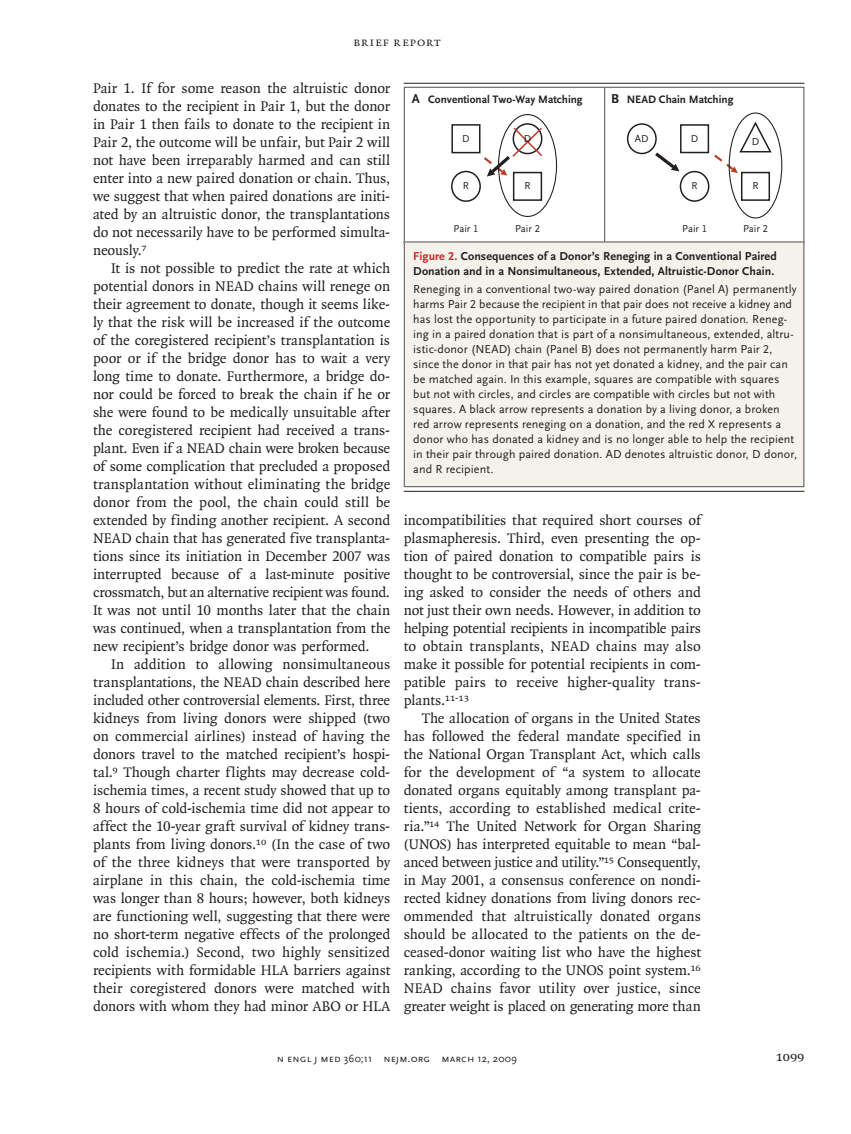
<style>
.page{position:relative;width:851px;height:1134px;background:#fff}
.page>*{position:absolute;margin:0;border:0;box-sizing:border-box;transform-origin:0 0}
.t1{font:15px/18px "OTNEJM Quadraat";letter-spacing:-.005em;color:#231f20;text-align:justify}
.t2{font:14.25px "OTNEJM Quadraat Cap";color:#231f20}
.t3{font:12.75px "OTNEJM Quadraat Small Cap";letter-spacing:.05em;color:#231f20}
.t4{font:12px/15px "OTNEJM Scala Sans LF";letter-spacing:.01em;color:#231f20}
.t5{font:700 12px/15px "OTNEJM Scala Sans LF";letter-spacing:.005em;color:#231f20}
.t6{font:700 11.25px "OTNEJM Scala Sans LF";color:#231f20}
.t7{font:10.8px "OTNEJM Scala Sans LF Cap";letter-spacing:.01em;color:#231f20}
.t8{font:10.5px/14.7px "OTNEJM Scala Sans LF";color:#231f20}
.t9{font:700 10.5px/11.2px "OTNEJM Scala Sans LF";color:#231f20;text-align:center}
.t10{font:9px/15.6px "OTNEJM Scala Sans LF";color:#231f20}
.s1{font-size:13.5px}
.s2{color:#d1232a}
.s3{font-family:"OTNEJM Scala Sans OSF"}
</style>
<div class="page">
<hr style="left:404px;top:83px;width:400px;height:1px;background:#231f20">
<hr style="left:604px;top:87px;width:1px;height:156px;background:#636366">
<svg style="left:451px;top:122px;width:93px;height:81px"></svg>
<div style="left:627px;top:123px;width:29px;height:31px;border:2px solid #231f20;border-radius:50%"></div>
<svg style="left:651px;top:121px;width:121px;height:82px"></svg>
<div style="left:728px;top:113px;width:54px;height:106px;border:1px solid #231f20;border-radius:50%"></div>
<div style="left:404px;top:87px;width:400px;height:157px;border:1px solid #636366"></div>
<div style="left:404px;top:242px;width:399px;height:245px;background:#f5f1eb"></div>
<hr style="left:404px;top:486px;width:400px;height:1px;background:#636366">
<hr style="left:404px;top:241px;width:400px;height:2px;background:#636366">
<hr style="left:404px;top:243px;width:1px;height:243px;background:#636366">
<hr style="left:803px;top:243px;width:1px;height:243px;background:#636366">
<hr style="left:404px;top:491px;width:400px;height:1px;background:#231f20">
<p class="t3" style="left:353px;top:35px;width:89px">brief report</p>
<p class="t1" style="left:93px;top:79px;width:299px">Pair 1. If for some reason the altruistic donor donates to the recipient in Pair 1, but the donor in Pair 1 then fails to donate to the recipient in Pair 2, the outcome will be unfair, but Pair 2 will not have been irreparably harmed and can still enter into a new paired donation or chain. Thus, we suggest that when paired donations are initi&shy;ated by an altruistic donor, the transplantations do not necessarily have to be performed simulta&shy;neously.<sup>7</sup></p>
<p class="t1" style="left:93px;top:259px;width:299px;text-indent:18px">It is not possible to predict the rate at which potential donors in NEAD chains will renege on their agreement to donate, though it seems like&shy;ly that the risk will be increased if the outcome of the coregistered recipient’s transplantation is poor or if the bridge donor has to wait a very long time to donate. Furthermore, a bridge do&shy;nor could be forced to break the chain if he or she were found to be medically unsuitable after the coregistered recipient had received a trans&shy;plant. Even if a NEAD chain were broken because of some complication that precluded a proposed transplantation without eliminating the bridge donor from the pool, the chain could still be extended by finding another recipient. A second NEAD chain that has generated five transplanta&shy;tions since its initiation in December 2007 was interrupted because of a last-minute positive crossmatch, but an alternative recipient was found.<br>It was not until 10 months later that the chain was continued, when a transplantation from the new recipient’s bridge donor was performed.</p>
<p class="t1" style="left:93px;top:655px;width:299px;text-indent:18px">In addition to allowing nonsimultaneous transplantations, the NEAD chain described here included other controversial elements. First, three kidneys from living donors were shipped (two on commercial airlines) instead of having the donors travel to the matched recipient’s hospi&shy;tal.<sup>9</sup> Though charter flights may decrease cold&shy;ischemia times, a recent study showed that up to 8 hours of cold-ischemia time did not appear to affect the 10-year graft survival of kidney trans&shy;plants from living donors.<sup>10</sup> (In the case of two of the three kidneys that were transported by airplane in this chain, the cold-ischemia time was longer than 8 hours; however, both kidneys are functioning well, suggesting that there were no short-term negative effects of the prolonged cold ischemia.) Second, two highly sensitized recipients with formidable HLA barriers against their coregistered donors were matched with donors with whom they had minor ABO or HLA</p>
<p class="t6" style="left:412px;top:94px;width:172px"><span class="s1">A</span> Conventional Two-Way Matching</p>
<p class="t6" style="left:611px;top:94px;width:124px"><span class="s1">B</span> NEAD Chain Matching</p>
<p class="t8" style="left:462px;top:131px;width:9px">D</p>
<p class="t8" style="left:523px;top:131px;width:9px">D</p>
<p class="t8" style="left:463px;top:179px;width:8px">R</p>
<p class="t8" style="left:524px;top:179px;width:8px">R</p>
<p class="t8" style="left:635px;top:131px;width:15px">AD</p>
<p class="t8" style="left:690px;top:131px;width:9px">D</p>
<p class="t8" style="left:751px;top:134px;width:9px">D</p>
<p class="t8" style="left:691px;top:179px;width:8px">R</p>
<p class="t8" style="left:752px;top:179px;width:8px">R</p>
<p class="t8" style="left:453px;top:222px;width:26px">Pair 1</p>
<p class="t8" style="left:515px;top:222px;width:26px">Pair 2</p>
<p class="t8" style="left:682px;top:222px;width:26px">Pair 1</p>
<p class="t8" style="left:743px;top:222px;width:26px">Pair 2</p>
<p class="t5" style="left:413px;top:249px;width:365px"><span class="s2">Figure 2.</span> Consequences of a Donor’s Reneging in a Conventional Paired<br>Donation and in a Nonsimultaneous, Extended, Altruistic-Donor Chain.</p>
<p class="t4" style="left:413px;top:282px;width:385px">Reneging in a conventional two-way paired donation (Panel A) permanently harms Pair 2 because the recipient in that pair does not receive a kidney and has lost the opportunity to participate in a future paired donation. Reneg&shy;ing in a paired donation that is part of a nonsimultaneous, extended, altru&shy;istic-donor (NEAD) chain (Panel B) does not permanently harm Pair 2, since the donor in that pair has not yet donated a kidney, and the pair can be matched again. In this example, squares are compatible with squares but not with circles, and circles are compatible with circles but not with squares. A black arrow represents a donation by a living donor, a broken red arrow represents reneging on a donation, and the red X represents a donor who has donated a kidney and is no longer able to help the recipient in their pair through paired donation. AD denotes altruistic donor, D donor, and R recipient.</p>
<p class="t8" style="left:519px;top:280px;width:71px;line-height:15.8px">AUTHOR: Rees<br>FIGURE: 2 of 3</p>
<p class="t10" style="left:676px;top:280px;width:32px">RETAKE</p>
<p class="t10" style="left:729px;top:282px;width:16px;line-height:12.8px">1st<br>2nd</p>
<p class="t10" style="left:484px;top:286px;width:18px">ICM</p>
<p class="t10" style="left:484px;top:316px;width:23px">CASE<br>EMail</p>
<p class="t10" style="left:484px;top:300px;width:25px">REG F</p>
<p class="t10" style="left:687px;top:317px;width:30px">Revised</p>
<p class="t8" style="left:650px;top:328px;width:20px">4-C<br>H/T</p>
<p class="t8" style="left:606px;top:328px;width:20px">Line<br>H/T</p>
<p class="t8" style="left:606px;top:353px;width:33px">Combo</p>
<p class="t9" style="left:703px;top:334px;width:22px">SIZE</p>
<p class="t8" style="left:519px;top:338px;width:54px">ARTIST: ts</p>
<p class="t8" style="left:703px;top:348px;width:23px">22p3</p>
<p class="t9" style="left:502px;top:373px;width:217px">AUTHOR, PLEASE NOTE:<br>Figure has been redrawn and type has been reset.</p>
<p class="t8" style="left:470px;top:424px;width:52px">JOB: 36011</p>
<p class="t8" style="left:703px;top:424px;width:39px">03-12-09</p>
<p class="t8" style="left:667px;top:424px;width:32px">ISSUE:</p>
<p class="t1" style="left:403px;top:511px;width:299px">incompatibilities that required short courses of plasmapheresis. Third, even presenting the op&shy;tion of paired donation to compatible pairs is thought to be controversial, since the pair is be&shy;ing asked to consider the needs of others and not just their own needs. However, in addition to helping potential recipients in incompatible pairs to obtain transplants, NEAD chains may also make it possible for potential recipients in com&shy;patible pairs to receive higher-quality trans&shy;plants.<sup>11-13</sup></p>
<p class="t1" style="left:403px;top:709px;width:299px;text-indent:18px">The allocation of organs in the United States has followed the federal mandate specified in the National Organ Transplant Act, which calls for the development of “a system to allocate donated organs equitably among transplant pa&shy;tients, according to established medical crite&shy;ria.”<sup>14</sup> The United Network for Organ Sharing (UNOS) has interpreted equitable to mean “bal&shy;anced between justice and utility.”<sup>15</sup> Consequently, in May 2001, a consensus conference on nondi&shy;rected kidney donations from living donors rec&shy;ommended that altruistically donated organs should be allocated to the patients on the de&shy;ceased-donor waiting list who have the highest ranking, according to the UNOS point system.<sup>16<br></sup>NEAD chains favor utility over justice, since greater weight is placed on generating more than</p>
<p class="t7" style="left:277px;top:1053px;width:241px">n engl j med <span class="s3">360;11</span> nejm.org march <span class="s3">12, 2009</span></p>
<p class="t2" style="left:775px;top:1048px;width:30px">1099</p>
</div>
